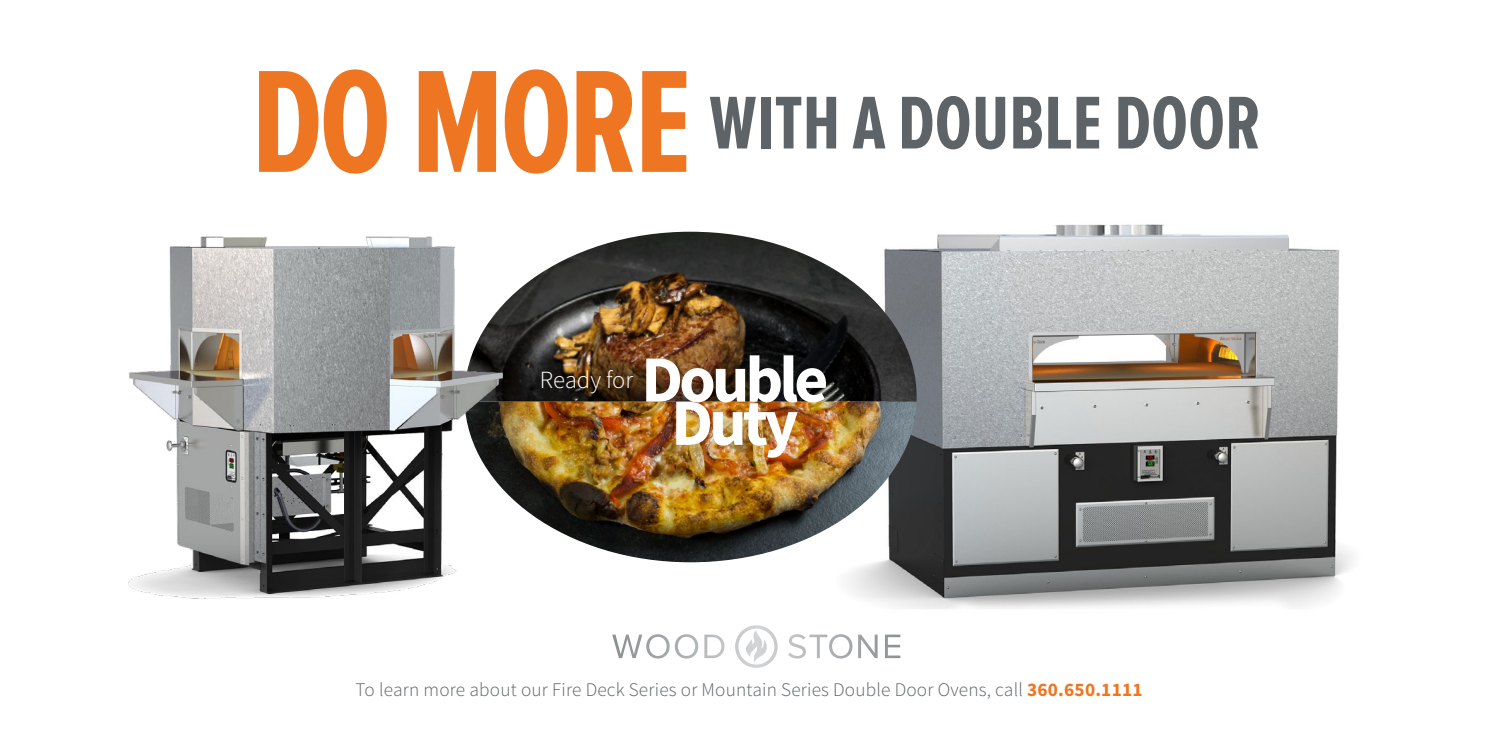
<style>
.page{position:relative;width:1512px;height:756px;background:#fff}
.page>*{position:absolute;margin:0;border:0;box-sizing:border-box;transform-origin:0 0}
.t1{font:700 77.52px "Proxima Nova A Ex Cn";color:#5e6367}
.t2{font:700 66.15px "Source Sans Pro";letter-spacing:-.06em;color:#fff}
.t3{font:300 24.68px "Source Sans Pro";letter-spacing:-.005em;color:#fff}
.t4{font:300 19.25px "Source Sans Pro";letter-spacing:.01em;color:#5e6367}
.s1{font-size:151.03px;color:#ee7622}
.s2{font-weight:700;color:#ee7622}
</style>
<div class="page">
<img style="left:848px;top:224px;width:504px;height:385px">
<img style="left:676px;top:232px;width:241px;height:330px">
<img style="left:128px;top:232px;width:548px;height:367px">
<svg style="left:612px;top:625px;width:288px;height:43px"></svg>
<h1 class="t1" style="left:251px;top:81px;width:1011px"><span class="s1">DOMORE</span> WITH A DOUBLE DOOR</h1>
<p class="t3" style="left:540px;top:365px;width:95px">Ready for</p>
<h2 class="t2" style="left:641px;top:337px;width:189px">Double</h2>
<h2 class="t2" style="left:671px;top:380px;width:129px">Duty</h2>
<p class="t4" style="left:356px;top:678px;width:788px">To learn more about our Fire Deck Series or Mountain Series Double Door Ovens, call <span class="s2">360.650.1111</span></p>
</div>
